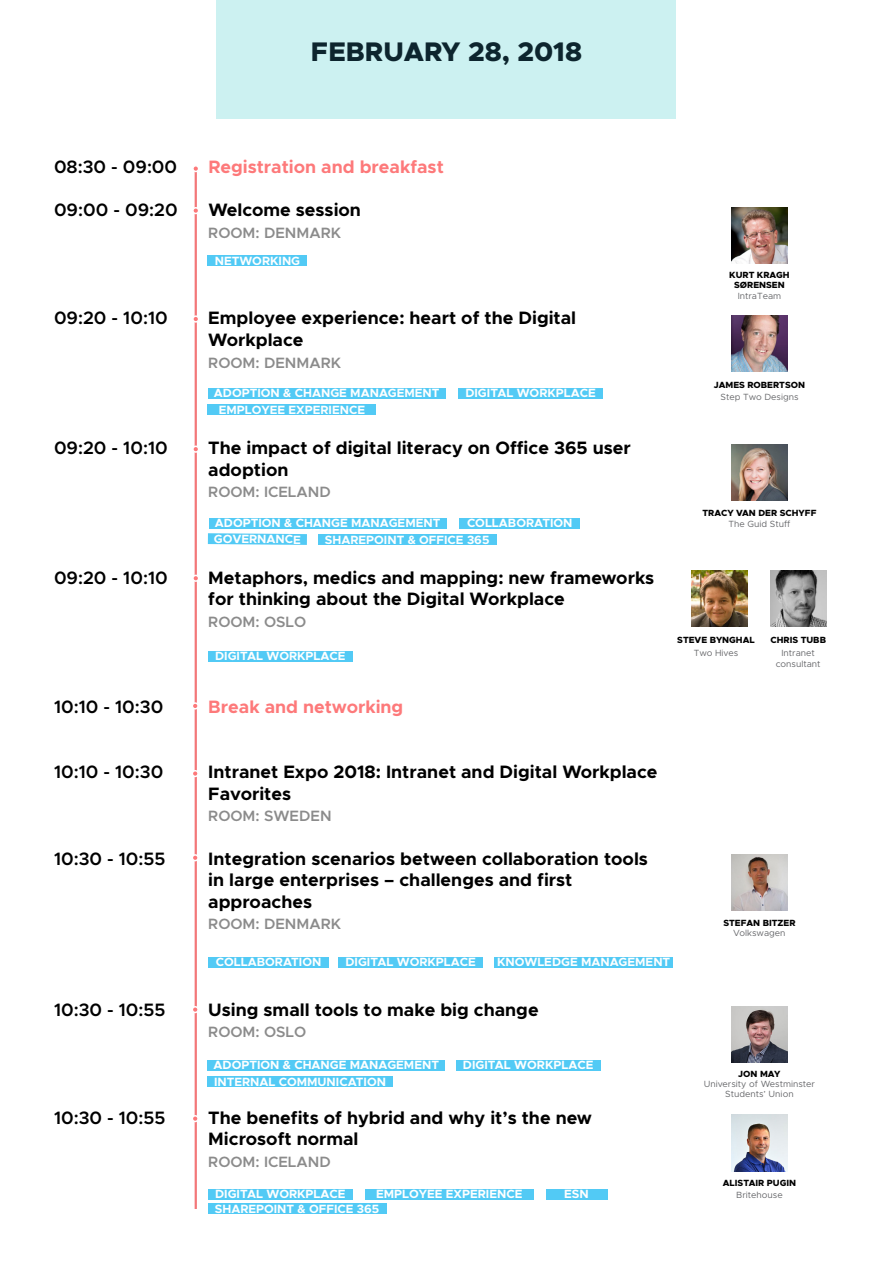
<style>
.page{position:relative;width:893px;height:1263px;background:#fff}
.page>*{position:absolute;margin:0;border:0;box-sizing:border-box;transform-origin:0 0}
.t1{font:800 27px "Metropolis";color:#0d252e}
.t2{font:700 18px/21.6px "Metropolis";color:#000}
.t3{font:600 18px "Metropolis";color:#000}
.t4{font:700 18px "Metropolis";color:#fd797a}
.t5{font:600 15px "Metropolis";color:#8b8b8b}
.t6{font:700 12px/15.8px "Metropolis";color:#fff}
.t7{font:9px/10.8px "Metropolis";color:#67686b;text-align:center}
.t8{font:800 9px/10.8px "Metropolis";color:#000;text-align:center}
</style>
<div class="page">
<div style="left:217px;top:0;width:459px;height:119px;background:#ccf1f1"></div>
<div style="left:208px;top:256px;width:99px;height:10px;background:#52caf5"></div>
<hr style="left:195px;top:169px;width:2px;height:1040px;background:#f37779">
<div style="left:192px;top:165px;width:7px;height:7px;border:2px solid #fff;border-radius:50%"></div>
<div style="left:192px;top:207px;width:7px;height:7px;border:2px solid #fff;border-radius:50%"></div>
<div style="left:192px;top:315px;width:7px;height:8px;border:2px solid #fff;border-radius:50%"></div>
<div style="left:192px;top:446px;width:7px;height:7px;border:2px solid #fff;border-radius:50%"></div>
<div style="left:192px;top:575px;width:7px;height:7px;border:2px solid #fff;border-radius:50%"></div>
<div style="left:192px;top:702px;width:7px;height:7px;border:2px solid #fff;border-radius:50%"></div>
<div style="left:192px;top:770px;width:7px;height:7px;border:2px solid #fff;border-radius:50%"></div>
<div style="left:192px;top:854px;width:7px;height:7px;border:2px solid #fff;border-radius:50%"></div>
<div style="left:192px;top:1006px;width:7px;height:7px;border:2px solid #fff;border-radius:50%"></div>
<div style="left:192px;top:1115px;width:7px;height:7px;border:2px solid #fff;border-radius:50%"></div>
<img style="left:731px;top:207px;width:56px;height:56px">
<img style="left:731px;top:315px;width:56px;height:57px">
<img style="left:731px;top:444px;width:56px;height:56px">
<img style="left:731px;top:854px;width:56px;height:56px">
<img style="left:731px;top:1006px;width:56px;height:56px">
<div style="left:208px;top:651px;width:145px;height:10px;background:#52caf5"></div>
<div style="left:208px;top:1188px;width:145px;height:11px;background:#52caf5"></div>
<div style="left:365px;top:1188px;width:168px;height:11px;background:#52caf5"></div>
<div style="left:207px;top:1060px;width:238px;height:11px;background:#52caf5"></div>
<div style="left:456px;top:1060px;width:145px;height:11px;background:#52caf5"></div>
<div style="left:208px;top:388px;width:238px;height:11px;background:#52caf5"></div>
<div style="left:458px;top:388px;width:145px;height:11px;background:#52caf5"></div>
<div style="left:208px;top:404px;width:168px;height:11px;background:#52caf5"></div>
<div style="left:209px;top:518px;width:237px;height:11px;background:#52caf5"></div>
<svg style="left:208px;top:533px;width:99px;height:12px"></svg>
<div style="left:318px;top:534px;width:178px;height:11px;background:#52caf5"></div>
<div style="left:338px;top:957px;width:145px;height:11px;background:#52caf5"></div>
<div style="left:495px;top:957px;width:178px;height:11px;background:#52caf5"></div>
<div style="left:207px;top:1076px;width:186px;height:11px;background:#52caf5"></div>
<div style="left:546px;top:1188px;width:61px;height:11px;background:#52caf5"></div>
<div style="left:208px;top:1203px;width:178px;height:11px;background:#52caf5"></div>
<img style="left:691px;top:570px;width:56px;height:56px">
<img style="left:770px;top:570px;width:56px;height:56px">
<img style="left:731px;top:1115px;width:56px;height:56px">
<div style="left:459px;top:518px;width:121px;height:11px;background:#52caf5"></div>
<div style="left:208px;top:957px;width:121px;height:11px;background:#52caf5"></div>
<h1 class="t1" style="left:311px;top:34px;width:272px">FEBRUARY 28, 2018</h1>
<p class="t3" style="left:54px;top:156px;width:125px">08:30 - 09:00</p>
<p class="t3" style="left:54px;top:199px;width:125px">09:00 - 09:20</p>
<p class="t4" style="left:208px;top:156px;width:237px">Registration and breakfast</p>
<p class="t2" style="left:208px;top:199px;width:154px">Welcome session</p>
<p class="t5" style="left:208px;top:223px;width:134px">ROOM: DENMARK</p>
<p class="t6" style="left:215px;top:253px;width:87px">NETWORKING</p>
<p class="t8" style="left:729px;top:269px;width:62px">KURT KRAGH<br>SØRENSEN</p>
<p class="t7" style="left:738px;top:290px;width:45px">IntraTeam</p>
<p class="t3" style="left:54px;top:307px;width:115px">09:20 - 10:10</p>
<p class="t2" style="left:208px;top:307px;width:369px">Employee experience: heart of the Digital<br>Workplace</p>
<p class="t5" style="left:208px;top:353px;width:134px">ROOM: DENMARK</p>
<p class="t6" style="left:214px;top:385px;width:227px">ADOPTION &amp; CHANGE MANAGEMENT</p>
<p class="t6" style="left:465px;top:385px;width:132px">DIGITAL WORKPLACE</p>
<p class="t6" style="left:219px;top:402px;width:148px">EMPLOYEE EXPERIENCE</p>
<p class="t8" style="left:714px;top:379px;width:93px">JAMES ROBERTSON</p>
<p class="t7" style="left:720px;top:391px;width:80px">Step Two Designs</p>
<p class="t3" style="left:54px;top:436px;width:115px">09:20 - 10:10</p>
<p class="t2" style="left:208px;top:437px;width:424px">The impact of digital literacy on Office 365 user adoption</p>
<p class="t5" style="left:208px;top:483px;width:124px">ROOM: ICELAND</p>
<p class="t8" style="left:702px;top:507px;width:116px">TRACY VAN DER SCHYFF</p>
<p class="t6" style="left:214px;top:515px;width:228px">ADOPTION &amp; CHANGE MANAGEMENT<br>GOVERNANCE</p>
<p class="t6" style="left:467px;top:515px;width:107px">COLLABORATION</p>
<p class="t6" style="left:325px;top:532px;width:166px">SHAREPOINT &amp; OFFICE 365</p>
<p class="t7" style="left:728px;top:519px;width:63px">The Guid Stuff</p>
<p class="t3" style="left:54px;top:566px;width:115px">09:20 - 10:10</p>
<p class="t2" style="left:208px;top:567px;width:447px">Metaphors, medics and mapping: new frameworks for thinking about the Digital Workplace</p>
<p class="t5" style="left:208px;top:612px;width:99px">ROOM: OSLO</p>
<p class="t8" style="left:677px;top:634px;width:79px">STEVE BYNGHAL</p>
<p class="t8" style="left:770px;top:634px;width:57px">CHRIS TUBB</p>
<p class="t6" style="left:215px;top:648px;width:132px">DIGITAL WORKPLACE</p>
<p class="t7" style="left:694px;top:648px;width:46px">Two Hives</p>
<p class="t7" style="left:776px;top:648px;width:46px">Intranet consultant</p>
<p class="t3" style="left:54px;top:696px;width:111px">10:10 - 10:30</p>
<p class="t4" style="left:208px;top:696px;width:196px">Break and networking</p>
<p class="t3" style="left:54px;top:760px;width:111px">10:10 - 10:30</p>
<p class="t3" style="left:54px;top:847px;width:113px">10:30 - 10:55</p>
<p class="t2" style="left:208px;top:761px;width:451px">Intranet Expo 2018: Intranet and Digital Workplace<br>Favorites</p>
<p class="t5" style="left:208px;top:807px;width:125px">ROOM: SWEDEN</p>
<p class="t2" style="left:208px;top:847px;width:441px">Integration scenarios between collaboration tools in large enterprises – challenges and first approaches</p>
<p class="t5" style="left:208px;top:915px;width:134px">ROOM: DENMARK</p>
<p class="t8" style="left:723px;top:917px;width:74px">STEFAN BITZER</p>
<p class="t7" style="left:733px;top:928px;width:54px">Volkswagen</p>
<p class="t6" style="left:216px;top:954px;width:107px">COLLABORATION</p>
<p class="t6" style="left:345px;top:954px;width:132px">DIGITAL WORKPLACE</p>
<p class="t6" style="left:497px;top:954px;width:175px">KNOWLEDGE MANAGEMENT</p>
<p class="t3" style="left:54px;top:998px;width:113px">10:30 - 10:55</p>
<p class="t2" style="left:208px;top:999px;width:332px">Using small tools to make big change</p>
<p class="t5" style="left:208px;top:1023px;width:99px">ROOM: OSLO</p>
<p class="t6" style="left:214px;top:1057px;width:227px">ADOPTION &amp; CHANGE MANAGEMENT</p>
<p class="t6" style="left:463px;top:1057px;width:132px">DIGITAL WORKPLACE</p>
<p class="t6" style="left:214px;top:1073px;width:174px">INTERNAL COMMUNICATION</p>
<p class="t8" style="left:738px;top:1068px;width:44px">JON MAY</p>
<p class="t7" style="left:704px;top:1078px;width:113px">University of Westminster<br>Students’ Union</p>
<p class="t3" style="left:54px;top:1106px;width:113px">10:30 - 10:55</p>
<p class="t2" style="left:208px;top:1107px;width:385px">The benefits of hybrid and why it’s the new<br>Microsoft normal</p>
<p class="t5" style="left:208px;top:1152px;width:124px">ROOM: ICELAND</p>
<p class="t6" style="left:215px;top:1186px;width:132px">DIGITAL WORKPLACE</p>
<p class="t6" style="left:376px;top:1186px;width:148px">EMPLOYEE EXPERIENCE</p>
<p class="t6" style="left:564px;top:1186px;width:26px">ESN</p>
<p class="t8" style="left:723px;top:1178px;width:75px">ALISTAIR PUGIN</p>
<p class="t7" style="left:736px;top:1190px;width:48px">Britehouse</p>
<p class="t6" style="left:215px;top:1201px;width:166px">SHAREPOINT &amp; OFFICE 365</p>
</div>
